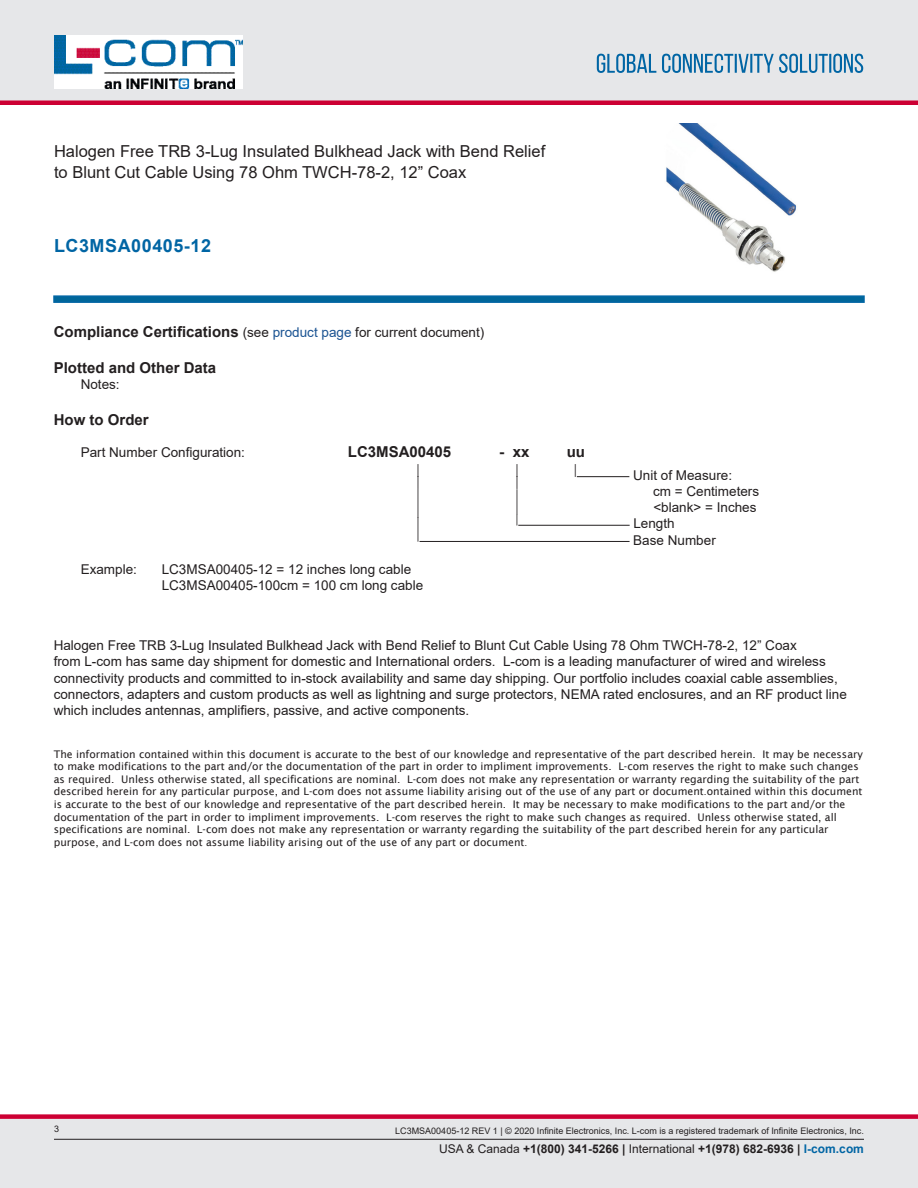
<style>
.page{position:relative;width:918px;height:1188px;background:#fff}
.page>*{position:absolute;margin:0;border:0;box-sizing:border-box;transform-origin:0 0}
.Specs_Para{font:30px "Arial";color:#231f20;scale:.33 1}
.Specs_Para-2{font:26.85px "Arial";color:#231f20;scale:.37 1}
.Specs_Para-3{font:25.8px "Arial";color:#231f20;scale:.39 1}
.PN{font:700 18px "Arial";letter-spacing:.03em;color:#0065a4}
.Web_Description_Para{font:16.5px/21px "Arial";color:#231f20}
.Head1_for_Compliance{font:700 15px "Arial";color:#231f20}
.Specs_Para-4{font:700 15px "Arial";color:#231f20}
.Specs_Para-5{font:700 15px "Arial";color:#231f20;scale:1.04 1}
.Web_Description_Para-2{font:13.5px/16.2px "Arial";color:#231f20}
.Specs_Para-6{font:13.5px "Arial";color:#231f20}
.Specs_Para-7{font:13.5px "Arial";color:#231f20;scale:.75 1}
.t1{font:700 12px "Arial";color:#231f20}
.Specs_Para-8{font:11.25px "Arial";color:#231f20;scale:.86 1}
.Web_Description_Para-3{font:10.5px/12.6px "Lucida Sans";color:#231f20}
.t2{font:9px "Arial";color:#231f20}
.s1{font-weight:400;font-size:13.5px}
.s2{font-weight:400;font-size:13.5px;color:#1a5392}
.s3{font-size:9px}
.s4{font-weight:400}
.s5{color:#0065a4}
</style>
<div class="page">
<svg style="left:53px;top:295px;width:812px;height:8px;background:#0f6ea3"></svg>
<img style="left:666px;top:123px;width:131px;height:149px">
<hr style="left:577px;top:476px;width:52px;height:1px;background:#231f20">
<hr style="left:518px;top:525px;width:112px;height:1px;background:#231f20">
<hr style="left:420px;top:541px;width:210px;height:1px;background:#231f20">
<div style="left:0;top:0;width:918px;height:102px;background:#e6e7e9"></div>
<div style="left:0;top:100px;width:918px;height:5px;background:#c03"></div>
<div style="left:0;top:1119px;width:918px;height:69px;background:#e6e7e9"></div>
<div style="left:0;top:1114px;width:918px;height:5px;background:#c03"></div>
<hr style="left:54px;top:1139px;width:810px;height:1px;background:#231f20">
<svg style="left:597px;top:54px;width:266px;height:19px"></svg>
<h1 class="Web_Description_Para" style="left:54px;top:141px;width:493px">Halogen Free TRB 3-Lug Insulated Bulkhead Jack with Bend Relief to Blunt Cut Cable Using 78 Ohm TWCH-78-2, 12” Coax</h1>
<p class="PN" style="left:54px;top:233px;width:159px">LC3MSA00405-12</p>
<p class="Head1_for_Compliance" style="left:54px;top:321px;width:432px">Compliance Certifications <span class="s1">(see</span> <span class="s2">product page</span> <span class="s1">for current document)</span></p>
<p class="Head1_for_Compliance" style="left:54px;top:357px;width:164px">Plotted and Other Data</p>
<p class="Specs_Para-6" style="left:81px;top:375px;width:41px">Notes:</p>
<p class="Head1_for_Compliance" style="left:54px;top:409px;width:97px">How to Order</p>
<p class="Specs_Para-6" style="left:81px;top:443px;width:166px">Part Number Configuration:</p>
<p class="Specs_Para-4" style="left:348px;top:441px;width:105px">LC3MSA00405</p>
<p class="Specs_Para-5" style="left:499px;top:441px;width:31px">- xx</p>
<p class="Specs_Para-4" style="left:567px;top:441px;width:20px">uu</p>
<p class="Specs_Para-7" style="left:417px;top:460px;width:5px">|</p>
<p class="Specs_Para-7" style="left:516px;top:460px;width:5px">|</p>
<p class="Specs_Para-7" style="left:574px;top:460px;width:5px">|</p>
<p class="Specs_Para-6" style="left:633px;top:466px;width:101px">Unit of Measure:</p>
<p class="Specs_Para-7" style="left:417px;top:472px;width:5px">|</p>
<p class="Specs_Para-7" style="left:516px;top:472px;width:5px">|</p>
<p class="Specs_Para-6" style="left:653px;top:482px;width:108px">cm = Centimeters</p>
<p class="Specs_Para" style="left:417px;top:480px;width:9px">|</p>
<p class="Specs_Para-2" style="left:516px;top:481px;width:9px">|</p>
<p class="Specs_Para-6" style="left:653px;top:498px;width:105px">&lt;blank&gt; = Inches</p>
<p class="Specs_Para-8" style="left:516px;top:511px;width:4px">|</p>
<p class="Specs_Para-6" style="left:633px;top:514px;width:43px">Length</p>
<p class="Specs_Para-3" style="left:417px;top:509px;width:8px">|</p>
<p class="Specs_Para-6" style="left:633px;top:530px;width:84px">Base Number</p>
<p class="Specs_Para-6" style="left:81px;top:560px;width:58px">Example:</p>
<p class="Specs_Para-6" style="left:162px;top:560px;width:251px">LC3MSA00405-12 = 12 inches long cable</p>
<p class="Specs_Para-6" style="left:162px;top:576px;width:263px">LC3MSA00405-100cm = 100 cm long cable</p>
<h1 class="Web_Description_Para-2" style="left:54px;top:637px;width:795px">Halogen Free TRB 3-Lug Insulated Bulkhead Jack with Bend Relief to Blunt Cut Cable Using 78 Ohm TWCH-78-2, 12” Coax<br>from L-com has same day shipment for domestic and International orders. L-com is a leading manufacturer of wired and wireless connectivity products and committed to in-stock availability and same day shipping. Our portfolio includes coaxial cable assemblies, connectors, adapters and custom products as well as lightning and surge protectors, NEMA rated enclosures, and an RF product line which includes antennas, amplifiers, passive, and active components.</h1>
<h1 class="Web_Description_Para-3" style="left:54px;top:747px;width:811px">The information contained within this document is accurate to the best of our knowledge and representative of the part described herein. It may be necessary to make modifications to the part and/or the documentation of the part in order to impliment improvements. L-com reserves the right to make such changes as required. Unless otherwise stated, all specifications are nominal. L-com does not make any representation or warranty regarding the suitability of the part described herein for any particular purpose, and L-com does not assume liability arising out of the use of any part or document<span class="s3">.</span>ontained within this document is accurate to the best of our knowledge and representative of the part described herein. It may be necessary to make modifications to the part and/or the documentation of the part in order to impliment improvements. L-com reserves the right to make such changes as required. Unless otherwise stated, all specifications are nominal. L-com does not make any representation or warranty regarding the suitability of the part described herein for any particular purpose, and L-com does not assume liability arising out of the use of any part or document<span class="s3">.</span></h1>
<p class="t2" style="left:54px;top:1123px;width:7px">3</p>
<p class="t2" style="left:395px;top:1125px;width:470px">LC3MSA00405-12 REV 1 | © 2020 Infinite Electronics, Inc. L-com is a registered trademark of Infinite Electronics, Inc.</p>
<p class="t1" style="left:439px;top:1140px;width:426px"><span class="s4">USA &amp; Canada</span> +1(800) 341-5266 | <span class="s4">International</span> +1(978) 682-6936 | <span class="s5">l-com.com</span></p>
</div>
